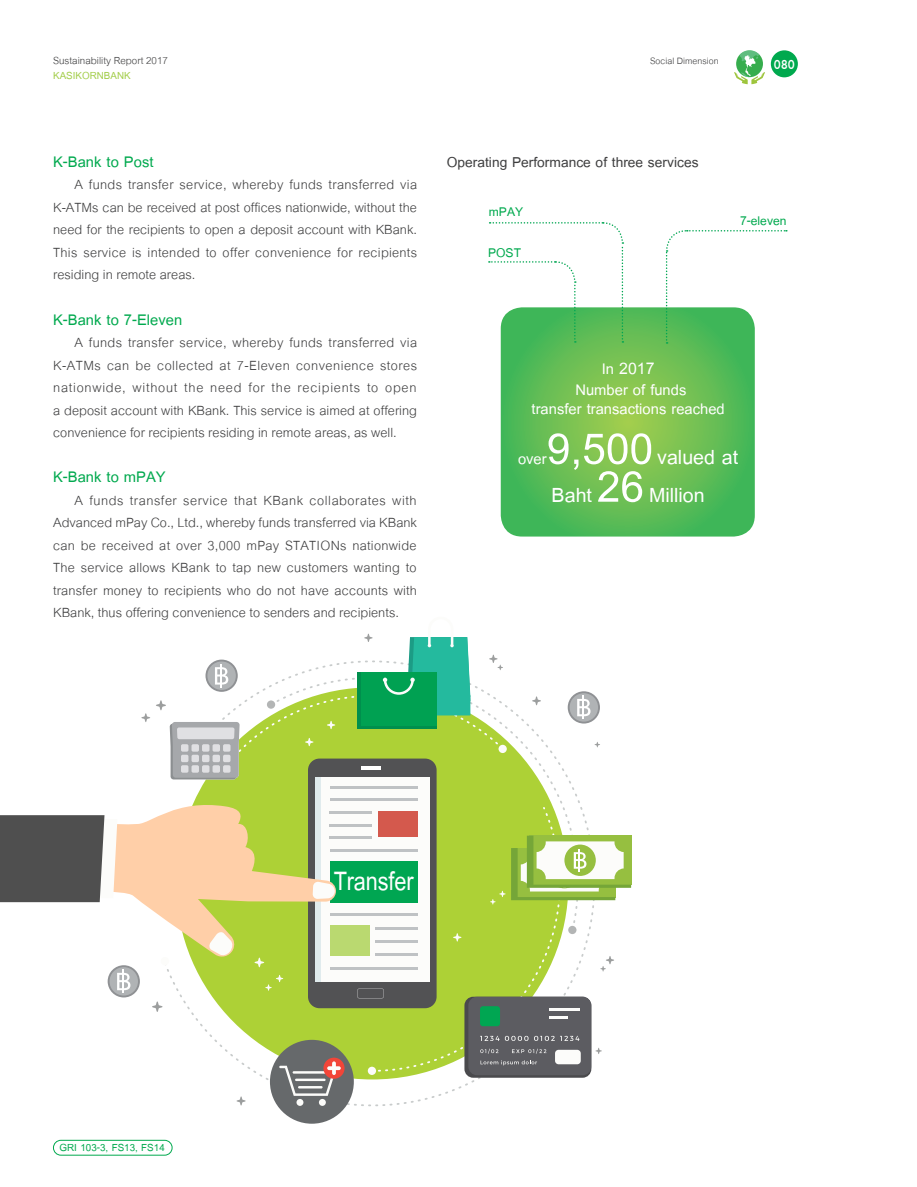
<style>
.page{position:relative;width:917px;height:1187px;background:#fff}
.page>*{position:absolute;margin:0;border:0;box-sizing:border-box;transform-origin:0 0}
.t1{font:700 39px "Cordia New";letter-spacing:-.005em;color:#fff;scale:.85 1}
.t2{font:700 30px/37.8px "Cordia New";color:#fff}
.t3{font:700 24.3px "Cordia New";color:#fff}
.t4{font:700 22.5px/19.5px "Cordia New";color:#fff;text-align:center}
.t5{font:700 22.5px "Cordia New";color:#00a94e}
.t6{font:22.5px "K Bsirichana";color:#fff}
.t7{font:700 21px "Cordia New";color:#3e3e3f}
.t8{font:19.5px/22.5px "Cordia New";color:#3e3e3f;text-align:justify}
.t9{font:700 18.45px "Cordia New";color:#00a94e}
.t10{font:15px "Cordia New";color:#3e3e3f}
.t11{font:700 15px "Cordia New";color:#00a94e}
.t12{font:700 15px "Cordia New";color:#a4ce4c}
.t13{font:13.5px "Cordia New";color:#3e3e3f}
.s1{font-size:22.5px}
.s2{font-size:64.8px}
</style>
<div class="page">
<svg style="left:734px;top:50px;width:30px;height:34px"></svg>
<div style="left:770px;top:50px;width:27px;height:27px;background:#00a94e;border-radius:50%"></div>
<div style="left:53px;top:1139px;width:119px;height:16px;border:1px solid #00a94e;border-radius:7px"></div>
<svg style="left:500px;top:307px;width:254px;height:229px;background:#64bd55"></svg>
<svg style="left:665px;top:230px;width:121px;height:113px"></svg>
<svg style="left:488px;top:222px;width:135px;height:120px"></svg>
<svg style="left:172px;top:705px;width:423px;height:401px"></svg>
<div style="left:308px;top:758px;width:128px;height:250px;background:#525254;border-radius:11px"></div>
<div style="left:315px;top:776px;width:114px;height:205px;background:#fcfcfa"></div>
<div style="left:315px;top:776px;width:5px;height:205px;background:#e0ebed"></div>
<svg style="left:357px;top:988px;width:21px;height:10px"></svg>
<hr style="left:330px;top:798px;width:87px;height:2px;background:#bfc2c4">
<hr style="left:330px;top:786px;width:87px;height:3px;background:#bfc2c4">
<hr style="left:330px;top:849px;width:87px;height:3px;background:#bfc2c4">
<hr style="left:330px;top:913px;width:87px;height:2px;background:#bfc2c4">
<hr style="left:330px;top:967px;width:87px;height:3px;background:#bfc2c4">
<hr style="left:330px;top:810px;width:42px;height:3px;background:#bfc2c4">
<hr style="left:330px;top:823px;width:42px;height:3px;background:#bfc2c4">
<hr style="left:330px;top:836px;width:42px;height:3px;background:#bfc2c4">
<div style="left:378px;top:811px;width:39px;height:25px;background:#d4594d"></div>
<hr style="left:375px;top:926px;width:42px;height:3px;background:#bfc2c4">
<hr style="left:375px;top:939px;width:42px;height:3px;background:#bfc2c4">
<hr style="left:375px;top:952px;width:42px;height:3px;background:#bfc2c4">
<div style="left:330px;top:924px;width:39px;height:31px;background:#bad970"></div>
<div style="left:330px;top:861px;width:87px;height:41px;background:#00a652"></div>
<div style="left:568px;top:925px;width:8px;height:9px;background:#b3b5b5;border-radius:50%"></div>
<div style="left:498px;top:744px;width:8px;height:9px;background:#fcfcfa;border-radius:50%"></div>
<svg style="left:367px;top:1066px;width:9px;height:8px"></svg>
<svg style="left:378px;top:812px;width:182px;height:259px;fill:#add136"></svg>
<div style="left:464px;top:996px;width:127px;height:81px;background:#4a4a4d;border-radius:9px"></div>
<div style="left:468px;top:996px;width:123px;height:79px;background:#5c5c61;border-radius:9px"></div>
<div style="left:480px;top:1006px;width:20px;height:20px;background:#00a652;border-radius:3px"></div>
<svg style="left:480px;top:1035px;width:48px;height:5px"></svg>
<svg style="left:534px;top:1035px;width:20px;height:5px"></svg>
<svg style="left:560px;top:1035px;width:19px;height:5px"></svg>
<svg style="left:480px;top:1048px;width:18px;height:5px"></svg>
<svg style="left:480px;top:1060px;width:57px;height:5px"></svg>
<div style="left:555px;top:1049px;width:25px;height:15px;background:#fcfcfa;border-radius:4px"></div>
<hr style="left:549px;top:1008px;width:30px;height:2px;background:#fcfcfa">
<svg style="left:549px;top:1016px;width:18px;height:2px"></svg>
<svg style="left:490px;top:890px;width:15px;height:14px"></svg>
<svg style="left:141px;top:713px;width:9px;height:9px"></svg>
<svg style="left:595px;top:1047px;width:6px;height:6px"></svg>
<svg style="left:453px;top:933px;width:8px;height:8px"></svg>
<svg style="left:600px;top:956px;width:14px;height:15px"></svg>
<svg style="left:236px;top:1096px;width:9px;height:9px"></svg>
<svg style="left:594px;top:741px;width:6px;height:6px"></svg>
<svg style="left:532px;top:696px;width:9px;height:9px"></svg>
<div style="left:270px;top:1039px;width:84px;height:84px;background:#66696b;border-radius:50%"></div>
<svg style="left:296px;top:1098px;width:7px;height:7px"></svg>
<svg style="left:319px;top:1098px;width:7px;height:7px"></svg>
<svg style="left:323px;top:1057px;width:21px;height:21px"></svg>
<svg style="left:279px;top:1061px;width:62px;height:34px"></svg>
<svg style="left:512px;top:1048px;width:34px;height:5px"></svg>
<svg style="left:567px;top:691px;width:32px;height:32px"></svg>
<hr style="left:581px;top:695px;width:2px;height:24px;background:#fff">
<svg style="left:0;top:798px;width:336px;height:213px"></svg>
<svg style="left:156px;top:633px;width:347px;height:146px"></svg>
<svg style="left:511px;top:835px;width:120px;height:65px"></svg>
<p class="t10" style="left:53px;top:50px;width:116px">Sustainability Report 2017</p>
<p class="t13" style="left:650px;top:52px;width:70px">Social Dimension</p>
<p class="t12" style="left:53px;top:66px;width:79px">KASIKORNBANK</p>
<p class="t6" style="left:773px;top:48px;width:22px">080</p>
<p class="t5" style="left:53px;top:148px;width:102px">K-Bank to Post</p>
<p class="t8" style="left:53px;top:173px;width:365px;text-indent:21px">A funds transfer service, whereby funds transferred via K-ATMs can be received at post offices nationwide, without the need for the recipients to open a deposit account with KBank.<br>This service is intended to offer convenience for recipients residing in remote areas.</p>
<p class="t5" style="left:53px;top:306px;width:131px">K-Bank to 7-Eleven</p>
<p class="t8" style="left:53px;top:330px;width:365px;text-indent:21px">A funds transfer service, whereby funds transferred via K-ATMs can be collected at 7-Eleven convenience stores nationwide, without the need for the recipients to open a deposit account with KBank. This service is aimed at offering convenience for recipients residing in remote areas, as well.</p>
<p class="t5" style="left:53px;top:463px;width:114px">K-Bank to mPAY</p>
<p class="t8" style="left:53px;top:488px;width:365px;text-indent:21px">A funds transfer service that KBank collaborates with Advanced mPay Co., Ltd., whereby funds transferred via KBank can be received at over 3,000 mPay STATIONs nationwide The service allows KBank to tap new customers wanting to transfer money to recipients who do not have accounts with KBank, thus offering convenience to senders and recipients.</p>
<p class="t7" style="left:446px;top:149px;width:253px">Operating Performance of three services</p>
<p class="t9" style="left:488px;top:200px;width:36px">mPAY</p>
<p class="t9" style="left:488px;top:241px;width:34px">POST</p>
<p class="t9" style="left:739px;top:210px;width:48px">7-eleven</p>
<p class="t3" style="left:601px;top:354px;width:54px"><span class="s1">In</span> 2017</p>
<p class="t4" style="left:531px;top:379px;width:195px">Number of funds<br>transfer transactions reached</p>
<h2 class="t2" style="left:546px;top:438px;width:193px"><span class="s2">9,500</span>valued at<br>Baht <span class="s2">26</span> Million</h2>
<p class="t4" style="left:518px;top:449px;width:30px">over</p>
<h1 class="t1" style="left:333px;top:857px;width:95px">Transfer</h1>
<p class="t11" style="left:59px;top:1138px;width:107px">GRI 103-3, FS13, FS14</p>
</div>
